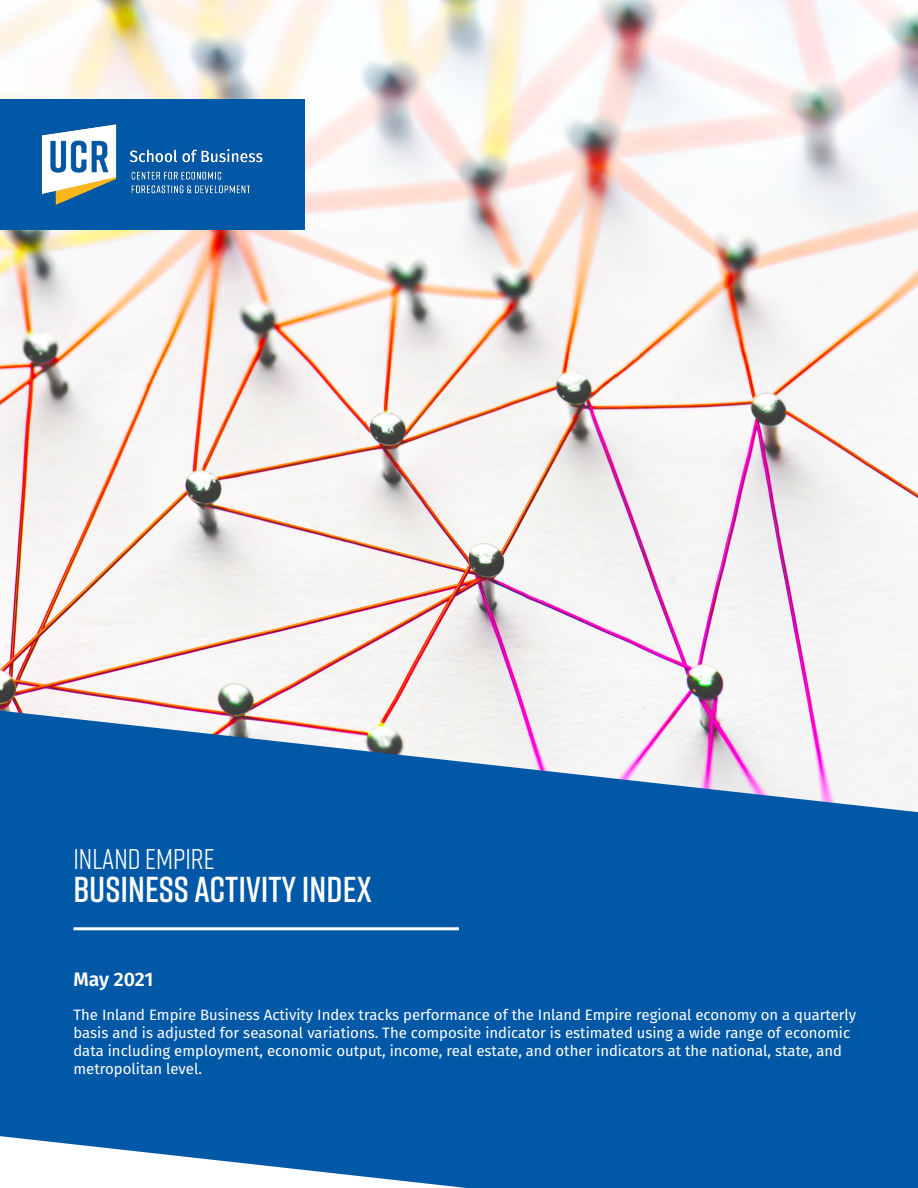
<style>
.page{position:relative;width:918px;height:1188px;background:#fff}
.page>*{position:absolute;margin:0;border:0;box-sizing:border-box;transform-origin:0 0}
.t1{font:600 36px "Rift";color:#fff}
.t2{font:28.5px "Rift";color:#fff}
.t3{font:600 19.5px "Fira Sans";letter-spacing:-.01em;color:#fff}
.t4{font:15px/18px "Fira Sans";color:#fff}
</style>
<div class="page">
<img style="left:0;top:0;width:918px;height:711px">
<svg style="left:0;top:711px;width:918px;height:477px;background:#206baf"></svg>
<div style="left:0;top:99px;width:305px;height:131px;background:#0058a6"></div>
<hr style="left:73px;top:927px;width:386px;height:3px;background:#fff">
<img style="left:41px;top:124px;width:222px;height:81px">
<p class="t2" style="left:73px;top:839px;width:143px">INLAND EMPIRE</p>
<p class="t1" style="left:73px;top:864px;width:300px">BUSINESS ACTIVITY INDEX</p>
<p class="t3" style="left:73px;top:963px;width:81px">May 2021</p>
<p class="t4" style="left:73px;top:1006px;width:784px">The Inland Empire Business Activity Index tracks performance of the Inland Empire regional economy on a quarterly basis and is adjusted for seasonal variations. The composite indicator is estimated using a wide range of economic data including employment, economic output, income, real estate, and other indicators at the national, state, and metropolitan level.</p>
</div>
